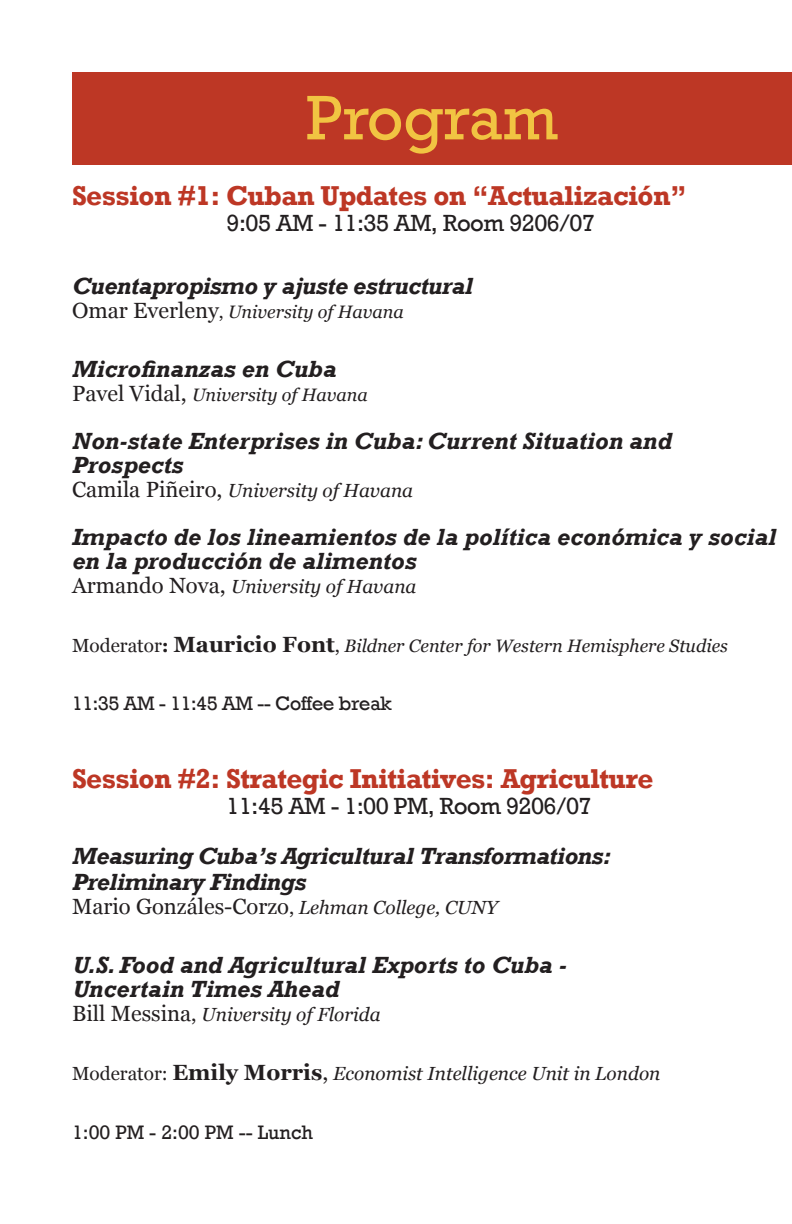
<style>
.page{position:relative;width:792px;height:1224px;background:#fff}
.page>*{position:absolute;margin:0;border:0;box-sizing:border-box;transform-origin:0 0}
.t1{font:64px "Rockwell";color:#f1c442}
.TIME-Section{font:700 28px "Rockwell";letter-spacing:-.02em;color:#bd3725}
.Sectionlistings{font:700 28px "Rockwell";letter-spacing:-.02em;color:#bd3725}
.Sectionlistings-2{font:italic 700 24px/24px "Rockwell";color:#231f20}
.Sectionlistings-3{font:italic 700 24px/26px "Rockwell";letter-spacing:-.02em;color:#231f20}
.Sectionlistings-4{font:24px "Rockwell";letter-spacing:-.02em;color:#231f20}
.TIME-Section-2{font:24px "Rockwell";color:#231f20}
.Sectionlistings-5{font:22px "Georgia";color:#231f20}
.TIME-Section-3{font:20px "Rockwell";letter-spacing:-.02em;color:#231f20}
.Sectionlistings-6{font:20px "Rockwell";color:#231f20}
.Sectionlistings-7{font:italic 19px "Georgia";color:#231f20}
.Sectionlistings-8{font:italic 18px "Georgia";color:#231f20}
.s1{font-style:normal;font-size:22px}
.s2{font-style:normal}
.s3{font-style:normal;font-size:19px}
.s4{font-weight:700;font-style:normal;font-size:19px}
.s5{font-weight:700;font-style:normal;font-size:22px}
.s6{font-size:19px}
.s7{font-style:italic;font-size:19px}
.s8{font-style:normal;font-size:20px}
</style>
<div class="page">
<div style="left:72px;top:72px;width:720px;height:92px;background:#bd3725"></div>
<p class="t1" style="left:306px;top:81px;width:253px">Program</p>
<p class="Sectionlistings" style="left:72px;top:179px;width:616px">Session #1: Cuban Updates on “Actualización”</p>
<p class="Sectionlistings-4" style="left:227px;top:209px;width:370px">9:05 AM - 11:35 AM, Room 9206/07</p>
<p class="Sectionlistings-3" style="left:72px;top:273px;width:402px">Cuentapropismo y ajuste estructural</p>
<p class="Sectionlistings-8" style="left:72px;top:300px;width:333px"><span class="s1">Omar Everleny</span><span class="s2">,</span> University of Havana</p>
<p class="Sectionlistings-2" style="left:72px;top:357px;width:266px">Microfinanzas en Cuba</p>
<p class="Sectionlistings-8" style="left:72px;top:383px;width:297px"><span class="s1">Pavel Vidal,</span> University of Havana</p>
<p class="Sectionlistings-2" style="left:72px;top:429px;width:601px">Non-state Enterprises in Cuba: Current Situation and<br>Prospects</p>
<p class="Sectionlistings-7" style="left:72px;top:478px;width:343px"><span class="s1">Camila Piñeiro,</span> University of Havana</p>
<p class="Sectionlistings-2" style="left:72px;top:525px;width:706px">Impacto de los lineamientos de la política económica y social en la producción de alimentos</p>
<p class="Sectionlistings-7" style="left:72px;top:574px;width:346px"><span class="s1">Armando Nova,</span> University of Havana</p>
<p class="Sectionlistings-8" style="left:72px;top:634px;width:657px"><span class="s3">Moderator</span><span class="s4">:</span> <span class="s5">Mauricio Font</span><span class="s3">,</span> Bildner Center for Western Hemisphere Studies</p>
<p class="TIME-Section-3" style="left:72px;top:692px;width:322px">11:35 AM - 11:45 AM -- Coffee break</p>
<p class="TIME-Section" style="left:72px;top:762px;width:583px">Session #2: Strategic Initiatives: Agriculture</p>
<p class="TIME-Section-2" style="left:227px;top:792px;width:368px">11:45 AM - 1:00 PM, Room 9206/07</p>
<p class="Sectionlistings-3" style="left:72px;top:844px;width:540px">Measuring Cuba’s Agricultural Transformations:<br>Preliminary Findings</p>
<p class="Sectionlistings-5" style="left:72px;top:893px;width:427px">Mario Gonzáles-Corzo<span class="s6">,</span> <span class="s7">Lehman College, CUNY</span></p>
<p class="Sectionlistings-2" style="left:72px;top:954px;width:496px">U.S. Food and Agricultural Exports to Cuba -<br>Uncertain Times Ahead</p>
<p class="Sectionlistings-7" style="left:72px;top:1003px;width:310px"><span class="s1">Bill Messina</span><span class="s8">,</span> University of Florida</p>
<p class="Sectionlistings-7" style="left:72px;top:1061px;width:590px"><span class="s2">Moderator:</span> <span class="s5">Emily Morris</span><span class="s1">,</span> Economist Intelligence Unit in London</p>
<p class="Sectionlistings-6" style="left:72px;top:1120px;width:242px">1:00 PM - 2:00 PM -- Lunch</p>
</div>
